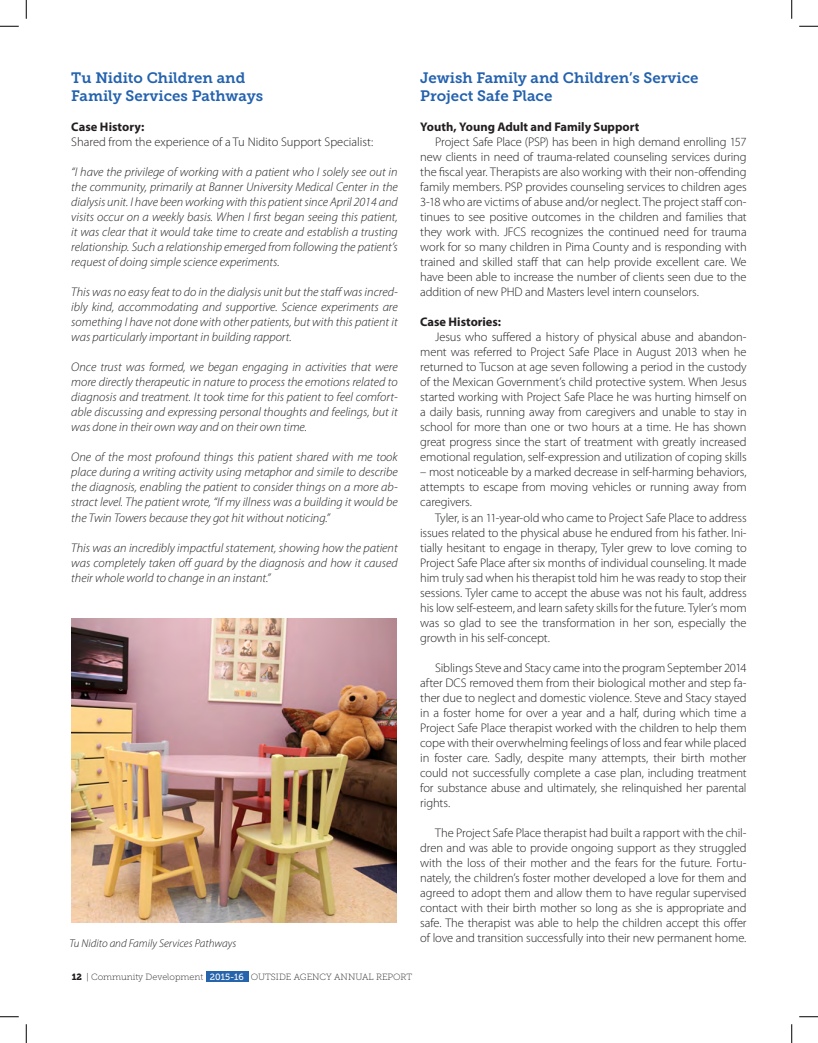
<style>
.page{position:relative;width:818px;height:1043px;background:#fff}
.page>*{position:absolute;margin:0;border:0;box-sizing:border-box;transform-origin:0 0}
.t1{font:15px/18px "Museo Slab 700";color:#2362af}
._2661WW_-_1BC_BodyCo{font:300 12.5px/15px "Myriad Pro";letter-spacing:-.01em;color:#231f20;text-align:justify}
.t2{font:italic 300 12.5px/15px "Myriad Pro";color:#231f20;text-align:justify}
._2661WW_-_Subheadlin{font:700 12.5px "Myriad Pro";color:#231f20}
.t3{font:italic 300 11.25px "Myriad Pro";color:#231f20}
.t4{font:9px "Museo Slab 100";color:#231f20}
.s1{font-family:"Museo Slab 900"}
.s2{font-family:"Museo Slab 500";color:#fff}
</style>
<div class="page">
<div style="left:206px;top:971px;width:42px;height:11px;background:#2664ac"></div>
<img style="left:71px;top:618px;width:325px;height:304px">
<svg style="left:0;top:25px;width:19px;height:2px"></svg>
<svg style="left:799px;top:25px;width:19px;height:2px"></svg>
<svg style="left:0;top:1016px;width:19px;height:1px"></svg>
<svg style="left:799px;top:1016px;width:19px;height:1px"></svg>
<svg style="left:25px;top:0;width:2px;height:19px"></svg>
<svg style="left:25px;top:1024px;width:2px;height:18px"></svg>
<svg style="left:791px;top:0;width:1px;height:19px"></svg>
<svg style="left:791px;top:1024px;width:1px;height:18px"></svg>
<p class="t1" style="left:71px;top:68px;width:193px">Tu Nidito Children and<br>Family Services Pathways</p>
<p class="_2661WW_-_Subheadlin" style="left:71px;top:119px;width:75px">Case History:</p>
<p class="_2661WW_-_1BC_BodyCo" style="left:71px;top:135px;width:303px">Shared from the experience of a Tu Nidito Support Specialist:</p>
<p class="t2" style="left:71px;top:165px;width:328px">“I have the privilege of working with a patient who I solely see out in the community, primarily at Banner University Medical Center in the dialysis unit. I have been working with this patient since April 2014 and visits occur on a weekly basis. When I first began seeing this patient, it was clear that it would take time to create and establish a trusting relationship. Such a relationship emerged from following the patient’s request of doing simple science experiments.</p>
<p class="t2" style="left:71px;top:285px;width:328px">This was no easy feat to do in the dialysis unit but the staff was incred&shy;ibly kind, accommodating and supportive. Science experiments are something I have not done with other patients, but with this patient it was particularly important in building rapport.</p>
<p class="t2" style="left:71px;top:360px;width:328px">Once trust was formed, we began engaging in activities that were more directly therapeutic in nature to process the emotions related to diagnosis and treatment. It took time for this patient to feel comfort&shy;able discussing and expressing personal thoughts and feelings, but it was done in their own way and on their own time.</p>
<p class="t2" style="left:71px;top:450px;width:328px">One of the most profound things this patient shared with me took place during a writing activity using metaphor and simile to describe the diagnosis, enabling the patient to consider things on a more ab&shy;stract level. The patient wrote, “If my illness was a building it would be the Twin Towers because they got hit without noticing.”</p>
<p class="t2" style="left:71px;top:540px;width:328px">This was an incredibly impactful statement, showing how the patient was completely taken off guard by the diagnosis and how it caused their whole world to change in an instant.”</p>
<p class="t3" style="left:69px;top:937px;width:168px">Tu Nidito and Family Services Pathways</p>
<p class="t1" style="left:420px;top:68px;width:280px">Jewish Family and Children’s Service</p>
<p class="t1" style="left:420px;top:86px;width:134px">Project Safe Place</p>
<p class="_2661WW_-_Subheadlin" style="left:420px;top:119px;width:220px">Youth, Young Adult and Family Support</p>
<p class="_2661WW_-_1BC_BodyCo" style="left:420px;top:135px;width:328px;text-indent:15px">Project Safe Place (PSP) has been in high demand enrolling 157 new clients in need of trauma-related counseling services during the fiscal year. Therapists are also working with their non-offending family members. PSP provides counseling services to children ages 3-18 who are victims of abuse and/or neglect. The project staff con&shy;tinues to see positive outcomes in the children and families that they work with. JFCS recognizes the continued need for trauma work for so many children in Pima County and is responding with trained and skilled staff that can help provide excellent care. We have been able to increase the number of clients seen due to the addition of new PHD and Masters level intern counselors.</p>
<p class="_2661WW_-_Subheadlin" style="left:420px;top:314px;width:82px">Case Histories:</p>
<p class="_2661WW_-_1BC_BodyCo" style="left:420px;top:330px;width:328px;text-indent:15px">Jesus who suffered a history of physical abuse and abandon&shy;ment was referred to Project Safe Place in August 2013 when he returned to Tucson at age seven following a period in the custody of the Mexican Government’s child protective system. When Jesus started working with Project Safe Place he was hurting himself on a daily basis, running away from caregivers and unable to stay in school for more than one or two hours at a time. He has shown great progress since the start of treatment with greatly increased emotional regulation, self-expression and utilization of coping skills</p>
<p class="_2661WW_-_1BC_BodyCo" style="left:420px;top:465px;width:328px">– most noticeable by a marked decrease in self-harming behaviors, attempts to escape from moving vehicles or running away from caregivers.</p>
<p class="_2661WW_-_1BC_BodyCo" style="left:420px;top:510px;width:328px;text-indent:15px">Tyler, is an 11-year-old who came to Project Safe Place to address issues related to the physical abuse he endured from his father. Ini&shy;tially hesitant to engage in therapy, Tyler grew to love coming to Project Safe Place after six months of individual counseling. It made him truly sad when his therapist told him he was ready to stop their sessions. Tyler came to accept the abuse was not his fault, address his low self-esteem, and learn safety skills for the future. Tyler’s mom was so glad to see the transformation in her son, especially the growth in his self-concept.</p>
<p class="_2661WW_-_1BC_BodyCo" style="left:420px;top:660px;width:328px;text-indent:15px">Siblings Steve and Stacy came into the program September 2014 after DCS removed them from their biological mother and step fa&shy;ther due to neglect and domestic violence. Steve and Stacy stayed in a foster home for over a year and a half, during which time a Project Safe Place therapist worked with the children to help them cope with their overwhelming feelings of loss and fear while placed in foster care. Sadly, despite many attempts, their birth mother could not successfully complete a case plan, including treatment for substance abuse and ultimately, she relinquished her parental rights.</p>
<p class="_2661WW_-_1BC_BodyCo" style="left:420px;top:825px;width:328px;text-indent:15px">The Project Safe Place therapist had built a rapport with the chil&shy;dren and was able to provide ongoing support as they struggled with the loss of their mother and the fears for the future. Fortu&shy;nately, the children’s foster mother developed a love for them and agreed to adopt them and allow them to have regular supervised contact with their birth mother so long as she is appropriate and safe. The therapist was able to help the children accept this offer of love and transition successfully into their new permanent home.</p>
<p class="t4" style="left:72px;top:972px;width:342px"><span class="s1">12</span> | Community Development <span class="s2">2015-16</span> OUTSIDE AGENCY ANNUAL REPORT</p>
</div>
